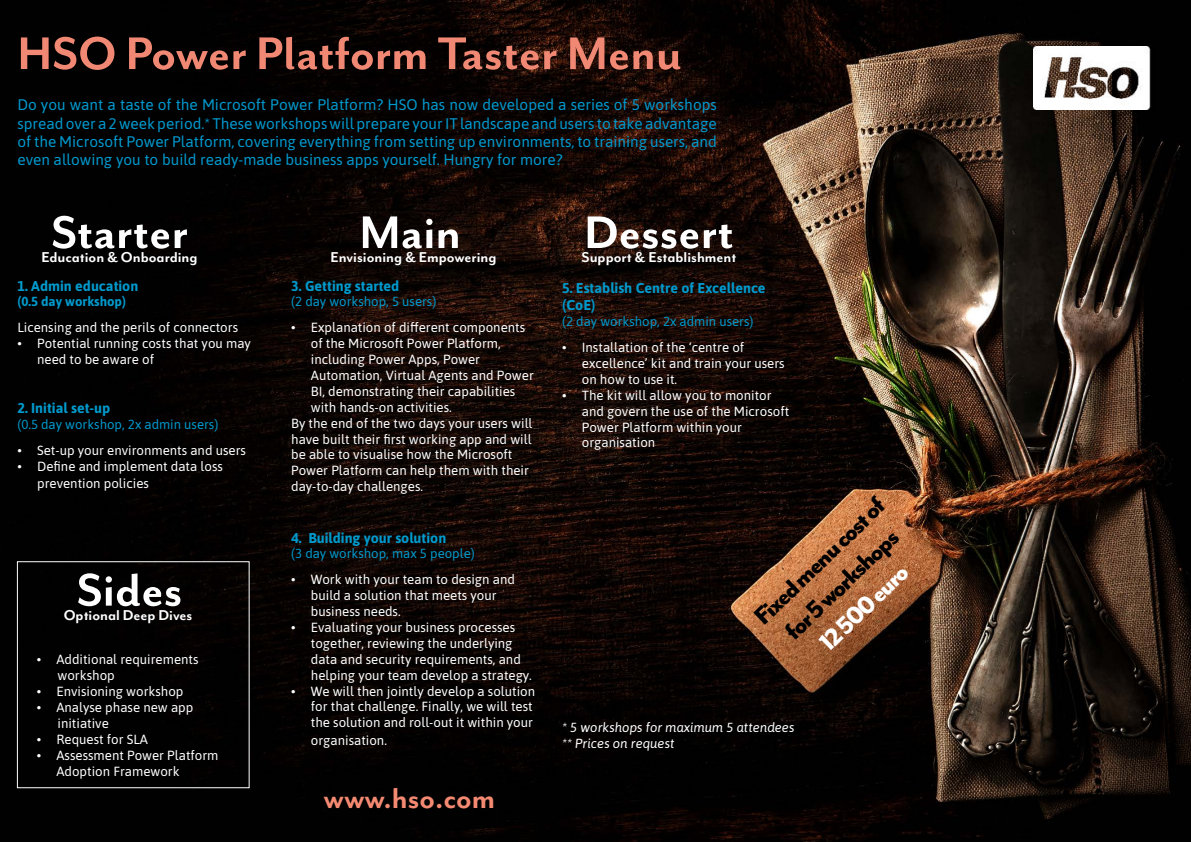
<style>
.page{position:relative;width:1191px;height:842px;background:#fff}
.page>*{position:absolute;margin:0;border:0;box-sizing:border-box;transform-origin:0 0}
.t1{font:700 52.6px "Mr Eaves San OT";color:#f18874}
.t2{font:700 52.6px "Mr Eaves San OT";color:#fff}
.t3{font:700 32.9px "Mr Eaves San OT";color:#f58a73}
.t4{font:800 28px/32px "Mr Eaves Mod OT";color:#000;text-align:center}
.t5{font:800 28px "Mr Eaves Mod OT";color:#fff}
.t6{font:700 16.4px "Mr Eaves Mod OT";color:#fff}
.t7{font:15.3px/18.4px "Asap";color:#0099ce;text-align:justify}
.t8{font:700 14.3px/17.1px "Asap";color:#09c}
.t9{font:13.3px/15.9px "Asap";color:#fff}
.t10{font:13.2px "Asap";color:#fff}
.t11{font:13.2px "Asap";color:#09c}
.t12{font:italic 13.2px/15.8px "Asap";color:#fff}
.t13{font:700 13.2px "Asap";color:#09c}
.s1{font-size:13px}
</style>
<div class="page">
<img style="left:0;top:0;width:1191px;height:842px">
<div style="left:17px;top:561px;width:232px;height:227px;border:1px solid #fff"></div>
<img style="left:1033px;top:46px;width:122px;height:63px">
<h1 class="t1" style="left:17px;top:24px;width:666px">HSO Power Platform Taster Menu</h1>
<p class="t7" style="left:17px;top:95px;width:701px">Do you want a taste of the Microsoft Power Platform? HSO has now developed a series of 5 workshops spread over a 2 week period.* These workshops will prepare your IT landscape and users to take advantage of the Microsoft Power Platform, covering everything from setting up environments, to training users, and even allowing you to build ready-made business apps yourself. Hungry for more?</p>
<h1 class="t2" style="left:51px;top:203px;width:138px">Starter</h1>
<h1 class="t2" style="left:359px;top:203px;width:103px">Main</h1>
<h1 class="t2" style="left:584px;top:203px;width:151px">Dessert</h1>
<p class="t6" style="left:41px;top:248px;width:158px">Education &amp; Onboarding</p>
<p class="t6" style="left:330px;top:248px;width:167px">Envisioning &amp; Empowering</p>
<p class="t6" style="left:581px;top:248px;width:156px">Support &amp; Establishment</p>
<p class="t8" style="left:17px;top:276px;width:122px">1. Admin education</p>
<p class="t13" style="left:17px;top:292px;width:110px">(0.5 day workshop)</p>
<p class="t9" style="left:17px;top:319px;width:222px">Licensing and the perils of connectors</p>
<p class="t9" style="left:37px;top:335px;width:215px;text-indent:-20px">• Potential running costs that you may need to be aware of</p>
<p class="t8" style="left:17px;top:399px;width:94px">2. Initial set-up</p>
<p class="t11" style="left:17px;top:415px;width:202px">(0.5 day workshop, 2x admin users)</p>
<p class="t9" style="left:17px;top:442px;width:230px">• Set-up your environments and users</p>
<p class="t9" style="left:37px;top:457px;width:187px;line-height:17.1px;text-indent:-20px">• Define and implement data loss prevention policies</p>
<p class="t8" style="left:291px;top:276px;width:110px">3. Getting started</p>
<p class="t11" style="left:291px;top:292px;width:147px">(2 day workshop, 5 users)</p>
<p class="t10" style="left:291px;top:318px;width:235px">• Explanation of different components</p>
<p class="t10" style="left:311px;top:334px;width:191px">of the Microsoft Power Platform,</p>
<p class="t10" style="left:311px;top:350px;width:171px">including Power Apps, Power</p>
<p class="t10" style="left:311px;top:366px;width:224px">Automation, Virtual Agents and Power</p>
<p class="t10" style="left:311px;top:382px;width:206px">BI, demonstrating their capabilities</p>
<p class="t10" style="left:311px;top:398px;width:142px">with hands-on activities.</p>
<p class="t10" style="left:291px;top:414px;width:243px">By the end of the two days your users will</p>
<p class="t10" style="left:291px;top:430px;width:242px">have built their first working app and will</p>
<p class="t10" style="left:291px;top:446px;width:223px">be able to visualise how the Microsoft</p>
<p class="t10" style="left:291px;top:461px;width:239px">Power Platform can help them with their</p>
<p class="t10" style="left:291px;top:477px;width:133px">day-to-day challenges<span class="s1">.</span></p>
<p class="t8" style="left:291px;top:528px;width:157px">4. Building your solution</p>
<p class="t11" style="left:291px;top:544px;width:185px">(3 day workshop, max 5 people)</p>
<p class="t9" style="left:311px;top:571px;width:205px;text-indent:-20px">• Work with your team to design and build a solution that meets your business needs.</p>
<p class="t9" style="left:311px;top:619px;width:222px;text-indent:-20px">• Evaluating your business processes together, reviewing the underlying data and security requirements, and helping your team develop a strategy.</p>
<p class="t9" style="left:311px;top:682px;width:226px;text-indent:-20px">• We will then jointly develop a solution for that challenge. Finally, we will test the solution and roll-out it within your</p>
<p class="t9" style="left:311px;top:731px;width:78px">organisation.</p>
<p class="t8" style="left:562px;top:279px;width:205px">5. Establish Centre of Excellence (CoE)</p>
<p class="t11" style="left:562px;top:312px;width:193px">(2 day workshop, 2x admin users)</p>
<p class="t9" style="left:582px;top:339px;width:204px;text-indent:-20px">• Installation of the ‘centre of excellence’ kit and train your users on how to use it.</p>
<p class="t9" style="left:582px;top:386px;width:209px;text-indent:-20px">• The kit will allow you to monitor and govern the use of the Microsoft<br>Power Platform within your organisation</p>
<h3 class="t4" style="left:746px;top:608px;width:172px;rotate:-44deg">Fixed menu cost of for 5 workshops</h3>
<h3 class="t5" style="left:812px;top:634px;width:114px;rotate:-44deg">12 500 euro</h3>
<h1 class="t2" style="left:77px;top:560px;width:107px">Sides</h1>
<p class="t6" style="left:64px;top:606px;width:130px">Optional Deep Dives</p>
<p class="t9" style="left:58px;top:651px;width:142px;text-indent:-21px">• Additional requirements workshop</p>
<p class="t9" style="left:37px;top:683px;width:148px">• Envisioning workshop</p>
<p class="t9" style="left:58px;top:699px;width:137px;text-indent:-21px">• Analyse phase new app initiative</p>
<p class="t9" style="left:37px;top:731px;width:113px">• Request for SLA</p>
<p class="t9" style="left:56px;top:746px;width:163px;text-indent:-20px">• Assessment Power Platform<br>Adoption Framework</p>
<p class="t12" style="left:562px;top:719px;width:234px">* 5 workshops for maximum 5 attendees ** Prices on request</p>
<h2 class="t3" style="left:323px;top:780px;width:173px">www.hso.com</h2>
</div>
